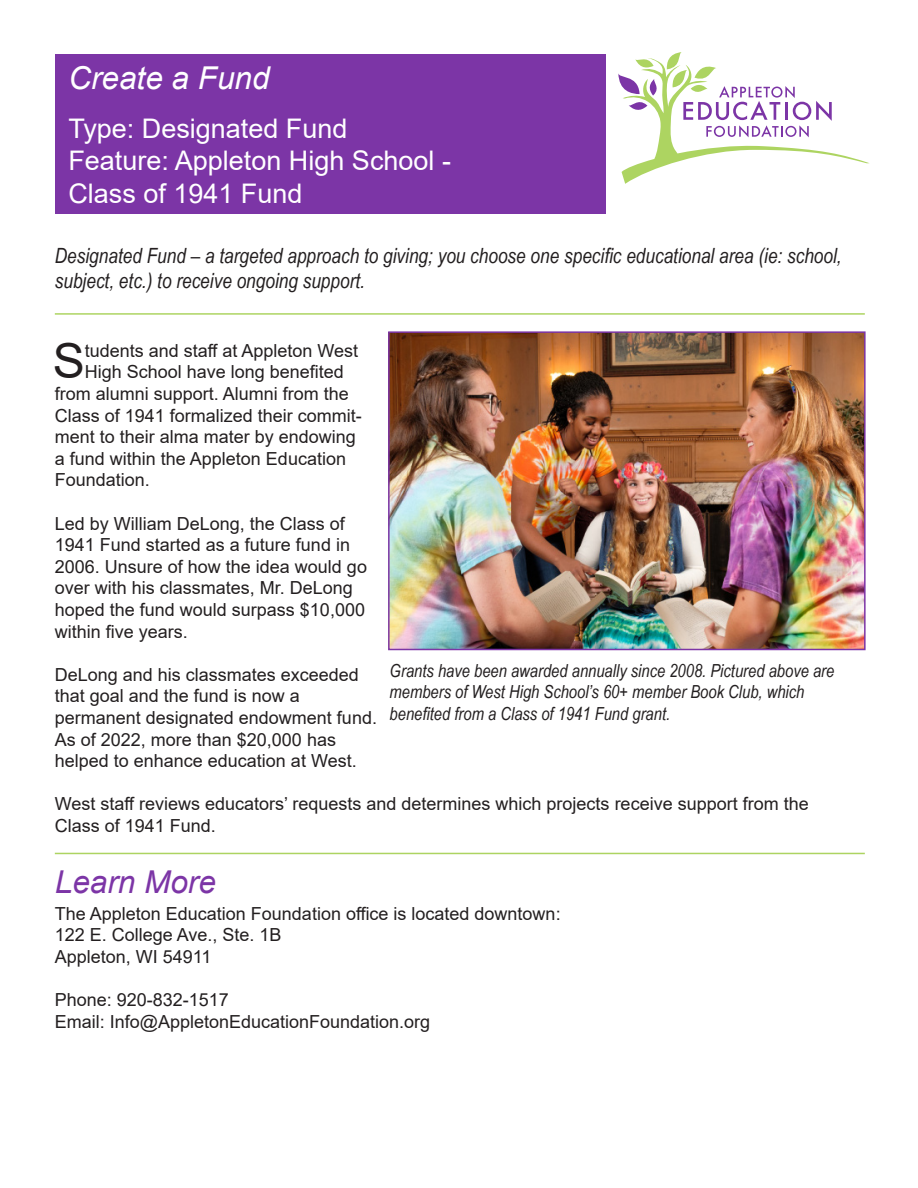
<style>
.page{position:relative;width:918px;height:1188px;background:#fff}
.page>*{position:absolute;margin:0;border:0;box-sizing:border-box;transform-origin:0 0}
.t1{font:48.15px "Arial";color:#231f20}
.t2{font:italic 31.5px "Arial";color:#fff}
.t3{font:italic 31.5px "Arial";color:#7c35a6}
.t4{font:27px "Arial";color:#fff}
.t5{font:italic 21px/25.2px "Arial Narrow";color:#231f20}
.t6{font:18px/21.6px "Arial";color:#231f20}
.t7{font:italic 18px/21.6px "Arial Narrow";color:#231f20}
</style>
<div class="page">
<svg style="left:618px;top:52px;width:252px;height:132px"></svg>
<div style="left:56px;top:54px;width:550px;height:160px;background:#7c35a6"></div>
<hr style="left:55px;top:313px;width:810px;height:2px;background:#add461">
<img style="left:391px;top:334px;width:472px;height:313px">
<div style="left:388px;top:331px;width:478px;height:319px;border:2px solid #7c35a6"></div>
<hr style="left:55px;top:853px;width:810px;height:1px;background:#add461">
<p class="t2" style="left:68px;top:58px;width:203px">Create a Fund</p>
<p class="t4" style="left:68px;top:110px;width:281px">Type: Designated Fund</p>
<p class="t4" style="left:68px;top:142px;width:384px">Feature: Appleton High School -</p>
<p class="t4" style="left:68px;top:174px;width:236px">Class of 1941 Fund</p>
<p class="t5" style="left:55px;top:243px;width:788px">Designated Fund – a targeted approach to giving; you choose one specific educational area (ie: school, subject, etc.) to receive ongoing support.</p>
<p class="t1" style="left:53px;top:328px;width:34px">S</p>
<p class="t6" style="left:85px;top:340px;width:275px">tudents and staff at Appleton West</p>
<p class="t6" style="left:85px;top:361px;width:261px">High School have long benefited</p>
<p class="t6" style="left:55px;top:383px;width:296px">from alumni support. Alumni from the</p>
<p class="t6" style="left:55px;top:404px;width:309px">Class of 1941 formalized their commit-</p>
<p class="t6" style="left:55px;top:426px;width:303px">ment to their alma mater by endowing</p>
<p class="t6" style="left:55px;top:448px;width:293px">a fund within the Appleton Education</p>
<p class="t6" style="left:55px;top:469px;width:97px">Foundation.</p>
<p class="t6" style="left:55px;top:512px;width:314px">Led by William DeLong, the Class of<br>1941 Fund started as a future fund in<br>2006. Unsure of how the idea would go over with his classmates, Mr. DeLong hoped the fund would surpass $10,000 within five years.</p>
<p class="t6" style="left:55px;top:664px;width:324px">DeLong and his classmates exceeded that goal and the fund is now a permanent designated endowment fund.<br>As of 2022, more than $20,000 has helped to enhance education at West.</p>
<p class="t6" style="left:55px;top:793px;width:755px">West staff reviews educators’ requests and determines which projects receive support from the<br>Class of 1941 Fund.</p>
<p class="t7" style="left:390px;top:659px;width:446px">Grants have been awarded annually since 2008. Pictured above are members of West High School’s 60+ member Book Club, which</p>
<p class="t7" style="left:390px;top:703px;width:282px">benefited from a Class of 1941 Fund grant.</p>
<p class="t3" style="left:55px;top:862px;width:163px">Learn More</p>
<p class="t6" style="left:55px;top:903px;width:507px">The Appleton Education Foundation office is located downtown:</p>
<p class="t6" style="left:55px;top:924px;width:228px">122 E. College Ave., Ste. 1B</p>
<p class="t6" style="left:55px;top:946px;width:158px">Appleton, WI 54911</p>
<p class="t6" style="left:55px;top:989px;width:176px">Phone: 920-832-1517</p>
<p class="t6" style="left:55px;top:1011px;width:377px">Email: Info@AppletonEducationFoundation.org</p>
</div>
